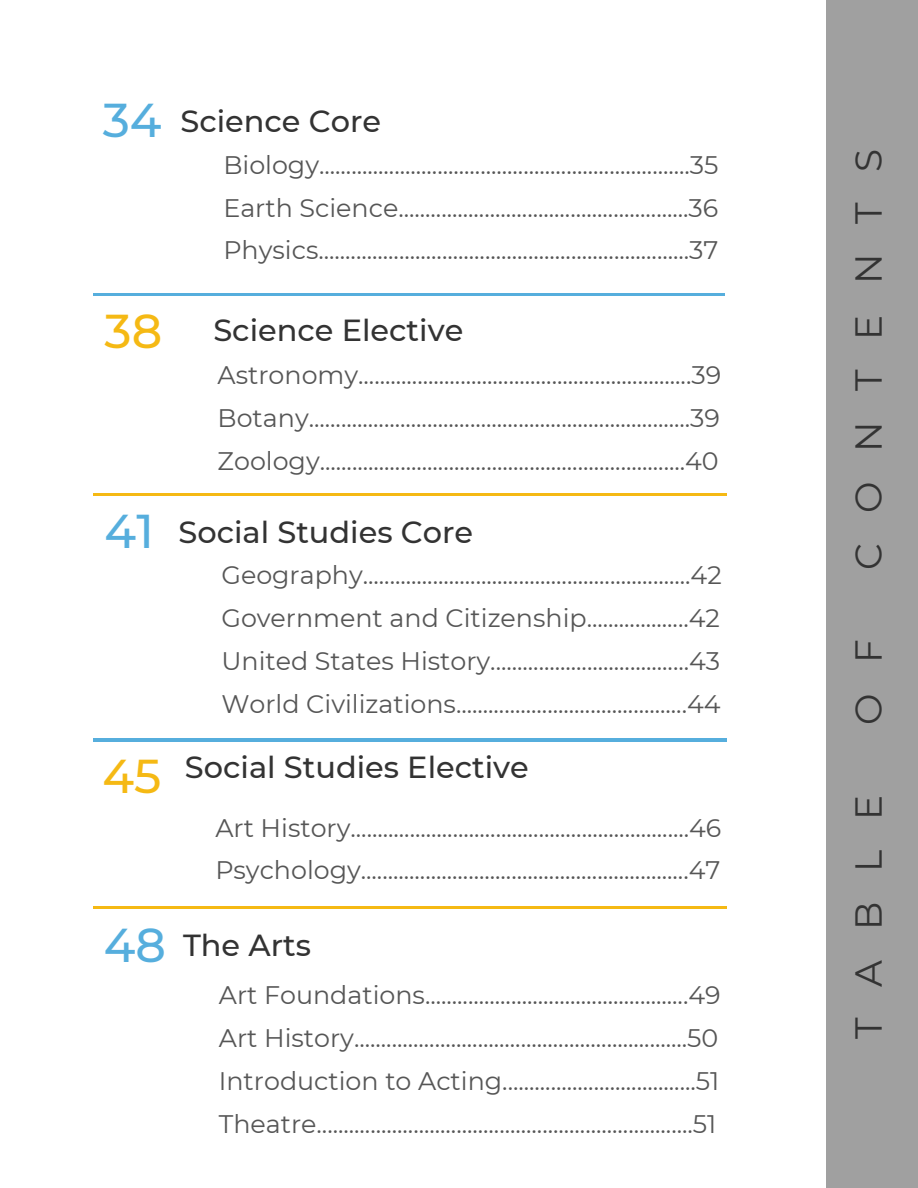
<style>
.page{position:relative;width:918px;height:1188px;background:#fff}
.page>*{position:absolute;margin:0;border:0;box-sizing:border-box;transform-origin:0 0}
.t1{font:500 47.4px "Montserrat";color:#56aedd}
.t2{font:500 47.4px "Montserrat";color:#f5b914}
.t3{font:37.5px "Montserrat";letter-spacing:.8em;color:#333}
.t4{font:500 30.45px "Montserrat";color:#333}
.t5{font:25.35px "Montserrat";color:#565656}
</style>
<div class="page">
<div style="left:826px;top:0;width:92px;height:1188px;background:#a0a0a0"></div>
<hr style="left:94px;top:293px;width:631px;height:3px;background:#56aedd">
<hr style="left:94px;top:494px;width:633px;height:2px;background:#f5b914">
<hr style="left:94px;top:739px;width:633px;height:2px;background:#56aedd">
<hr style="left:94px;top:907px;width:633px;height:2px;background:#f5b914">
<p class="t1" style="left:103px;top:91px;width:60px">34</p>
<h2 class="t4" style="left:180px;top:103px;width:202px">Science Core</h2>
<p class="t5" style="left:223px;top:149px;width:497px">Biology.....................................................................35</p>
<p class="t5" style="left:223px;top:192px;width:496px">Earth Science......................................................36</p>
<p class="t5" style="left:223px;top:235px;width:497px">Physics.....................................................................37</p>
<p class="t2" style="left:105px;top:302px;width:59px">38</p>
<p class="t4" style="left:213px;top:312px;width:251px">Science Elective</p>
<h2 class="t5" style="left:218px;top:360px;width:505px">Astronomy..............................................................39</h2>
<p class="t5" style="left:218px;top:402px;width:504px">Botany.......................................................................39</p>
<p class="t5" style="left:218px;top:445px;width:503px">Zoology....................................................................40</p>
<p class="t1" style="left:105px;top:502px;width:51px">41</p>
<p class="t4" style="left:179px;top:513px;width:296px">Social Studies Core</p>
<p class="t5" style="left:221px;top:560px;width:502px">Geography.............................................................42</p>
<h2 class="t5" style="left:221px;top:603px;width:500px">Government and Citizenship...................42</h2>
<p class="t5" style="left:221px;top:645px;width:500px">United States History.....................................43</p>
<p class="t5" style="left:221px;top:688px;width:501px">World Civilizations...........................................44</p>
<p class="t2" style="left:102px;top:747px;width:60px">45</p>
<p class="t4" style="left:185px;top:748px;width:345px">Social Studies Elective</p>
<h2 class="t5" style="left:215px;top:812px;width:508px">Art History...............................................................46</h2>
<p class="t5" style="left:215px;top:855px;width:507px">Psychology.............................................................47</p>
<p class="t1" style="left:104px;top:916px;width:64px">48</p>
<p class="t4" style="left:183px;top:926px;width:129px">The Arts</p>
<p class="t5" style="left:219px;top:980px;width:503px">Art Foundations.................................................49</p>
<h2 class="t5" style="left:219px;top:1023px;width:501px">Art History..............................................................50</h2>
<p class="t5" style="left:219px;top:1066px;width:502px">Introduction to Acting....................................51</p>
<p class="t5" style="left:219px;top:1108px;width:499px">Theatre......................................................................51</p>
<p class="t3" style="left:846px;top:570px;width:422px;rotate:-90deg">CONTENTS</p>
<p class="t3" style="left:846px;top:725px;width:87px;rotate:-90deg">O F</p>
<p class="t3" style="left:846px;top:1039px;width:245px;rotate:-90deg">TABLE</p>
</div>
